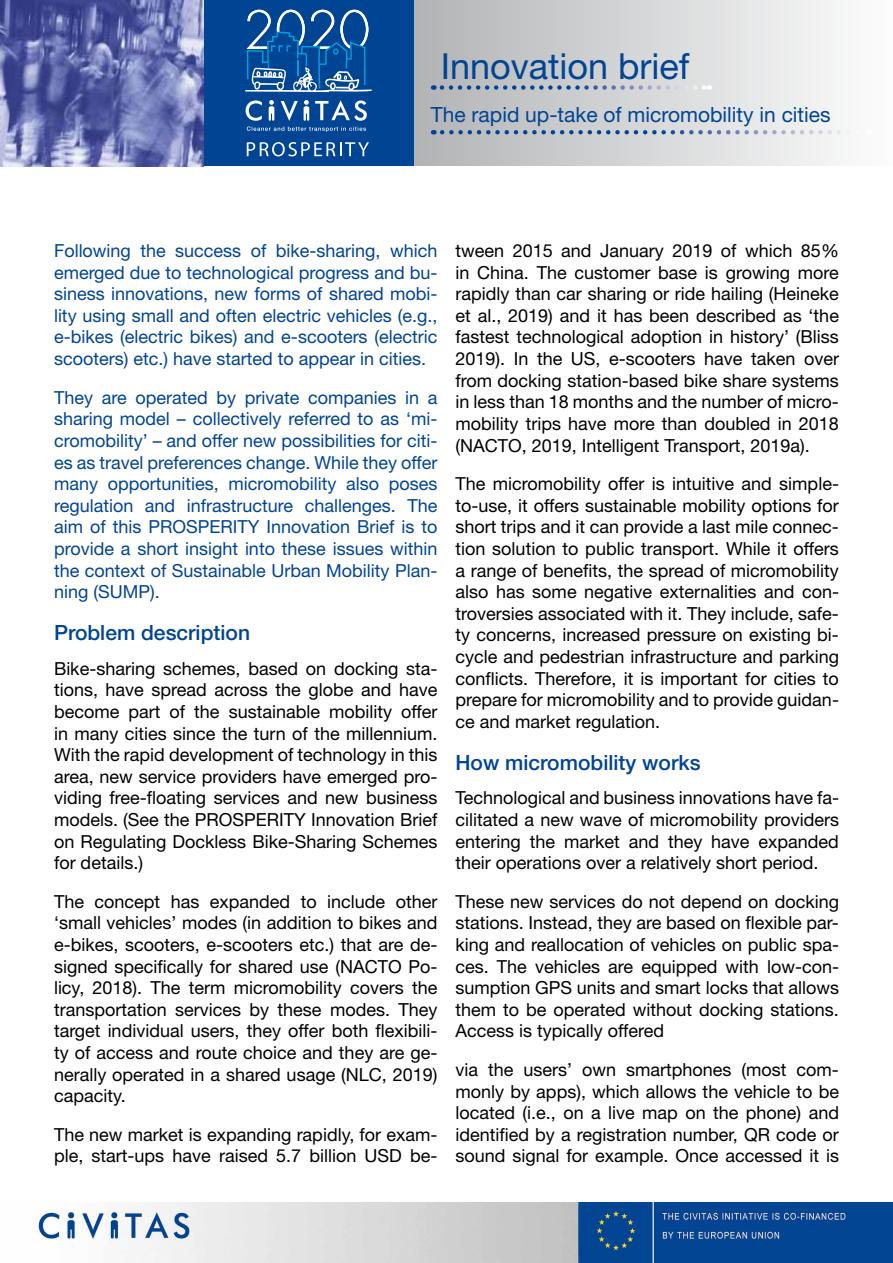
<style>
.page{position:relative;width:893px;height:1263px;background:#fff}
.page>*{position:absolute;margin:0;border:0;box-sizing:border-box;transform-origin:0 0}
.t1{font:36px "Helvetica Neue LT Pro";color:#004494}
.t2{font:500 21px "Helvetica Neue LT Pro";color:#004494}
.t3{font:21px "Helvetica Neue LT Pro";color:#004494}
.t4{font:18px/21.6px "Helvetica Neue LT Pro";color:#000;text-align:justify}
.t5{font:18px/21.6px "Helvetica Neue LT Pro";color:#004494;text-align:justify}
</style>
<div class="page">
<img style="left:37px;top:1203px;width:856px;height:60px">
<div style="left:413px;top:0;width:480px;height:165px;background:linear-gradient(to right,#b1b3b5,#fdfdfd)"></div>
<div style="left:200px;top:0;width:214px;height:165px;background:#004494"></div>
<img style="left:0;top:0;width:203px;height:166px">
<svg style="left:246px;top:100px;width:121px;height:32px"></svg>
<svg style="left:245px;top:10px;width:127px;height:82px"></svg>
<svg style="left:247px;top:142px;width:122px;height:14px"></svg>
<svg style="left:442px;top:85px;width:267px;height:5px"></svg>
<svg style="left:442px;top:130px;width:428px;height:4px;background:#9fb0c9"></svg>
<h1 class="t1" style="left:441px;top:45px;width:250px">I nnovation brief</h1>
<p class="t3" style="left:431px;top:102px;width:401px">The rapid up-take of micromobility in cities</p>
<p class="t5" style="left:54px;top:240px;width:385px">Following the success of bike-sharing, which emerged due to technological progress and bu&shy;siness innovations, new forms of shared mobi&shy;lity using small and often electric vehicles (e.g., e-bikes (electric bikes) and e-scooters (electric scooters) etc.) have started to appear in cities.</p>
<p class="t5" style="left:54px;top:386px;width:385px">They are operated by private companies in a sharing model – collectively referred to as ‘mi&shy;cromobility’ – and offer new possibilities for citi&shy;es as travel preferences change. While they offer many opportunities, micromobility also poses regulation and infrastructure challenges. The aim of this PROSPERITY I nnovation Brief is to provide a short insight into these issues within the context of Sustainable Urban Mobility Plan&shy;ning (SUMP).</p>
<p class="t2" style="left:54px;top:620px;width:198px">Problem description</p>
<p class="t4" style="left:54px;top:657px;width:385px">Bike-sharing schemes, based on docking sta&shy;tions, have spread across the globe and have become part of the sustainable mobility offer in many cities since the turn of the millennium.<br>With the rapid development of technology in this area, new service providers have emerged pro&shy;viding free-floating services and new business models. (See the PROSPERITY I nnovation Brief on Regulating Dockless Bike-Sharing Schemes for details.)</p>
<p class="t4" style="left:54px;top:890px;width:385px">The concept has expanded to include other ‘small vehicles’ modes (in addition to bikes and e-bikes, scooters, e-scooters etc.) that are de&shy;signed specifically for shared use (NACTO Po&shy;licy, 2018). The term micromobility covers the transportation services by these modes. They target individual users, they offer both flexibili&shy;ty of access and route choice and they are ge&shy;nerally operated in a shared usage (NLC, 2019) capacity.</p>
<p class="t4" style="left:54px;top:1123px;width:385px">The new market is expanding rapidly, for exam&shy;ple, start-ups have raised 5.7 billion USD be-</p>
<p class="t4" style="left:455px;top:240px;width:385px">tween 2015 and January 2019 of which 85% in China. The customer base is growing more rapidly than car sharing or ride hailing (Heineke et al., 2019) and it has been described as ‘the fastest technological adoption in history’ (Bliss 2019). I n the US, e-scooters have taken over from docking station-based bike share systems in less than 18 months and the number of micro&shy;mobility trips have more than doubled in 2018 (NACTO, 2019, I ntelligent Transport, 2019a).</p>
<p class="t4" style="left:455px;top:473px;width:385px">The micromobility offer is intuitive and simple&shy;to-use, it offers sustainable mobility options for short trips and it can provide a last mile connec&shy;tion solution to public transport. While it offers a range of benefits, the spread of micromobility also has some negative externalities and con&shy;troversies associated with it. They include, safe&shy;ty concerns, increased pressure on existing bi&shy;cycle and pedestrian infrastructure and parking conflicts. Therefore, it is important for cities to prepare for micromobility and to provide guidan&shy;ce and market regulation.</p>
<p class="t2" style="left:455px;top:750px;width:247px">How micromobility works</p>
<p class="t4" style="left:455px;top:787px;width:385px">Technological and business innovations have fa&shy;cilitated a new wave of micromobility providers entering the market and they have expanded their operations over a relatively short period.</p>
<p class="t4" style="left:455px;top:890px;width:385px">These new services do not depend on docking stations. I nstead, they are based on flexible par&shy;king and reallocation of vehicles on public spa&shy;ces. The vehicles are equipped with low-con&shy;sumption GPS units and smart locks that allows them to be operated without docking stations.<br>Access is typically offered</p>
<p class="t4" style="left:455px;top:1058px;width:385px">via the users’ own smartphones (most com&shy;monly by apps), which allows the vehicle to be located (i.e., on a live map on the phone) and identified by a registration number, QR code or sound signal for example. Once accessed it is</p>
</div>
